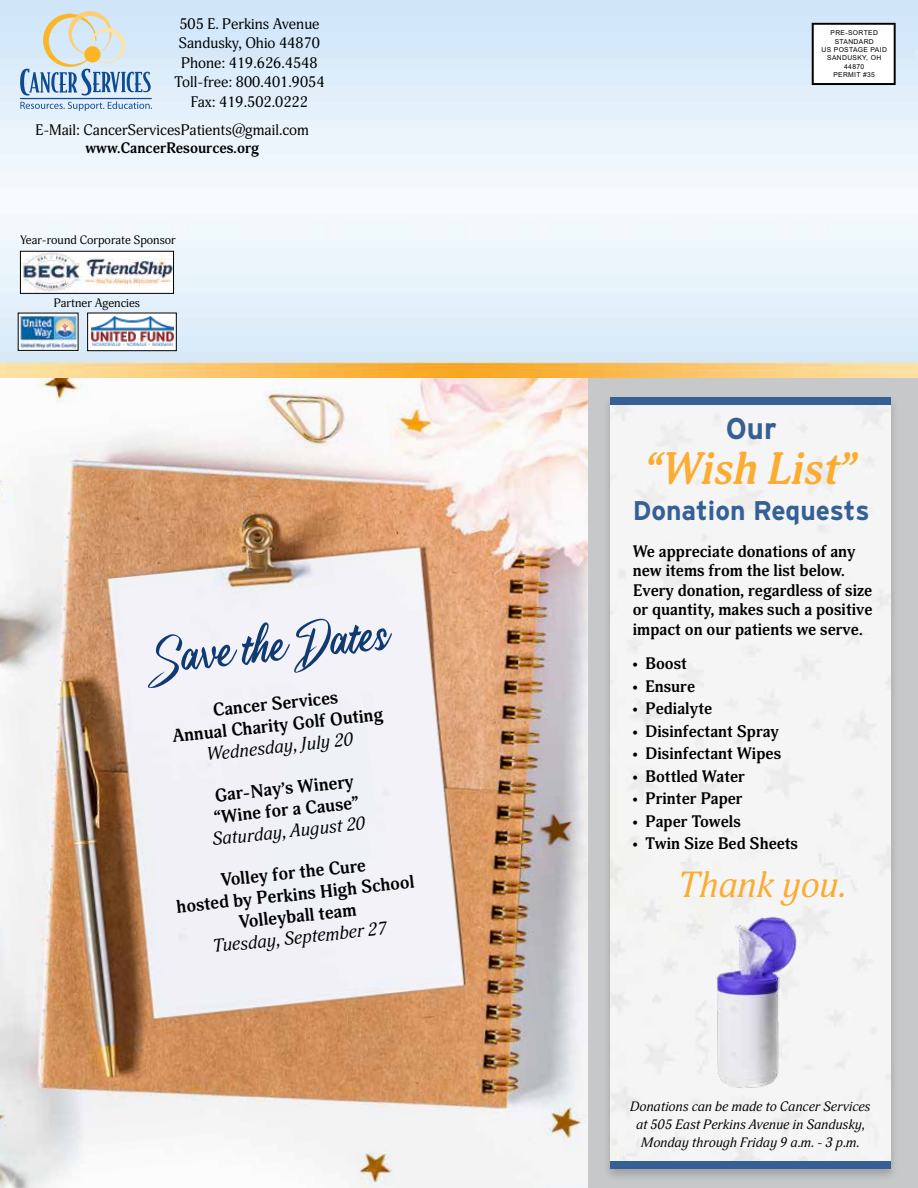
<style>
.page{position:relative;width:918px;height:1188px;background:#fff}
.page>*{position:absolute;margin:0;border:0;box-sizing:border-box;transform-origin:0 0}
.t1{font:57px "a Antara Distance";color:#103f76}
.t2{font:italic 700 45px "Adonis";color:#fbac31}
.t3{font:italic 36px "Adonis";color:#fbac31}
.t4{font:700 30px "Interstate";color:#356095}
.t5{font:700 27px "Interstate";color:#356095}
.t6{font:700 18px/21.6px "Adonis";color:#000;text-align:center}
.t7{font:italic 18px "Adonis";color:#000}
.t8{font:700 16.5px/19.5px "Adonis";color:#000}
.t9{font:15px/19.5px "Adonis";color:#000;text-align:center}
.t10{font:700 15px "Adonis";color:#000}
.t11{font:italic 13.5px/18px "Adonis";color:#000;text-align:center}
.t12{font:12px "Adonis";color:#000}
.t13{font:6.75px/8.2px "Arial";letter-spacing:.05em;color:#000;text-align:center}
</style>
<div class="page">
<img style="left:0;top:378px;width:589px;height:810px">
<div style="left:589px;top:378px;width:329px;height:810px;background:#c7c8ca"></div>
<div style="left:602px;top:395px;width:297px;height:787px;background:#000;opacity:.2"></div>
<div style="left:611px;top:397px;width:280px;height:764px;background:#f5f5f5"></div>
<img style="left:0;top:0;width:918px;height:378px">
<svg style="left:20px;top:102px;width:132px;height:9px"></svg>
<hr style="left:20px;top:98px;width:132px;height:1px;background:#0f4b91">
<svg style="left:20px;top:11px;width:131px;height:85px;background:#c4d5df"></svg>
<div style="left:84px;top:46px;width:17px;height:16px;background:#fcb525;border-radius:50%"></div>
<img style="left:22px;top:253px;width:150px;height:39px">
<div style="left:20px;top:251px;width:154px;height:43px;border:1px solid #000"></div>
<img style="left:20px;top:315px;width:56px;height:34px">
<div style="left:18px;top:313px;width:60px;height:38px;border:1px solid #000"></div>
<div style="left:88px;top:313px;width:88px;height:38px;background:#fff"></div>
<img style="left:91px;top:317px;width:82px;height:29px">
<div style="left:87px;top:313px;width:90px;height:38px;border:1px solid #000"></div>
<svg style="left:812px;top:23px;width:84px;height:62px"></svg>
<div style="left:610px;top:398px;width:281px;height:7px;background:#356095"></div>
<div style="left:611px;top:1161px;width:280px;height:8px;background:#356095"></div>
<img style="left:677px;top:906px;width:135px;height:191px">
<p class="t9" style="left:174px;top:14px;width:152px">505 E. Perkins Avenue<br>Sandusky, Ohio 44870<br>Phone: 419.626.4548<br>Toll-free: 800.401.9054<br>Fax: 419.502.0222</p>
<p class="t9" style="left:35px;top:121px;width:275px">E-Mail: CancerServicesPatients@gmail.com</p>
<p class="t10" style="left:85px;top:139px;width:175px">www.CancerResources.org</p>
<p class="t12" style="left:20px;top:232px;width:157px">Year-round Corporate Sponsor</p>
<p class="t12" style="left:54px;top:296px;width:88px">Partner Agencies</p>
<h1 class="t1" style="left:148px;top:621px;width:238px;rotate:-6deg">Save the Dates</h1>
<p class="t6" style="left:169px;top:704px;width:213px;rotate:-6deg">Cancer Services<br>Annual Charity Golf Outing</p>
<p class="t7" style="left:206px;top:744px;width:149px;rotate:-6deg">Wednesday, July 20</p>
<p class="t6" style="left:211px;top:785px;width:147px;text-align:left;rotate:-6deg">Gar-Nay’s Winery “Wine for a Cause”</p>
<p class="t7" style="left:211px;top:829px;width:156px;rotate:-6deg">Saturday, August 20</p>
<p class="t6" style="left:173px;top:875px;width:240px;rotate:-6deg">Volley for the Cure<br>hosted by Perkins High School<br>Volleyball team</p>
<p class="t7" style="left:212px;top:936px;width:176px;rotate:-6deg">Tuesday, September 27</p>
<p class="t13" style="left:822px;top:29px;width:67px">PRE-SORTED<br>STANDARD<br>US POSTAGE PAID<br>SANDUSKY, OH<br>44870<br>PERMIT #35</p>
<h3 class="t4" style="left:726px;top:412px;width:52px">Our</h3>
<h2 class="t2" style="left:645px;top:442px;width:213px">“Wish List”</h2>
<h3 class="t5" style="left:633px;top:496px;width:238px">Donation Requests</h3>
<p class="t8" style="left:633px;top:542px;width:241px">We appreciate donations of any new items from the list below.<br>Every donation, regardless of size or quantity, makes such a positive impact on our patients we serve.</p>
<p class="t8" style="left:633px;top:654px;width:56px">• Boost</p>
<p class="t8" style="left:633px;top:677px;width:64px">• Ensure</p>
<p class="t8" style="left:633px;top:699px;width:81px">• Pedialyte</p>
<p class="t8" style="left:633px;top:722px;width:148px">• Disinfectant Spray</p>
<p class="t8" style="left:633px;top:744px;width:150px">• Disinfectant Wipes</p>
<p class="t8" style="left:633px;top:767px;width:114px">• Bottled Water</p>
<p class="t8" style="left:633px;top:789px;width:111px">• Printer Paper</p>
<p class="t8" style="left:633px;top:812px;width:110px">• Paper Towels</p>
<p class="t8" style="left:633px;top:834px;width:167px">• Twin Size Bed Sheets</p>
<h3 class="t3" style="left:678px;top:864px;width:169px">Thank you.</h3>
<p class="t11" style="left:630px;top:1098px;width:242px">Donations can be made to Cancer Services at 505 East Perkins Avenue in Sandusky,<br>Monday through Friday 9 a.m. - 3 p.m.</p>
</div>
